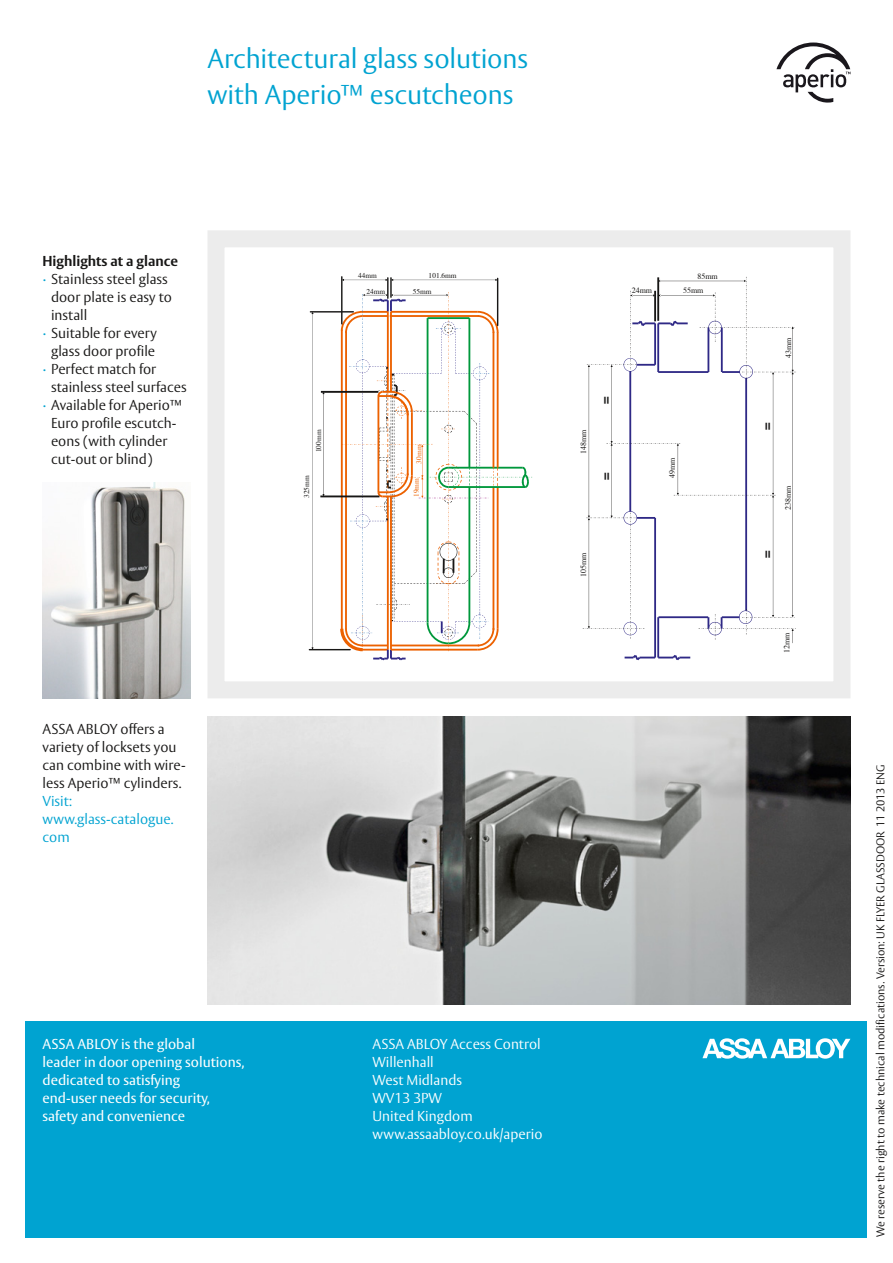
<style>
.page{position:relative;width:893px;height:1263px;background:#fff}
.page>*{position:absolute;margin:0;border:0;box-sizing:border-box;transform-origin:0 0}
.t1{font:300 27px/36px "ASSA Vesta";letter-spacing:-.005em;color:#00a3d1}
.t2{font:300 14.25px/18px "ASSA Vesta";color:#181716}
.t3{font:14.25px/18px "ASSA Vesta";color:#fff}
.t4{font:300 14.25px/18px "ASSA Vesta";color:#fff}
.t5{font:300 14.25px/18px "ASSA Vesta";color:#00a3d1}
.t6{font:700 14.25px "ASSA Vesta";color:#181716}
.t7{font:700 13.2px "Times";color:#181716}
.t8{font:300 11.25px "ASSA Vesta";color:#181716}
.t9{font:7.95px/14.4px "Times";color:#181716}
.t10{font:7.35px "Times";color:#181716}
.t11{font:7.35px "Times";letter-spacing:.005em;color:#ec6100}
.s1{color:#00a3d1}
</style>
<div class="page">
<div style="left:26px;top:1021px;width:841px;height:216px;background:#00a3d1"></div>
<svg style="left:702px;top:1038px;width:148px;height:21px"></svg>
<svg style="left:776px;top:43px;width:74px;height:60px"></svg>
<div style="left:207px;top:230px;width:643px;height:468px;border:17px solid #ececec"></div>
<hr style="left:320px;top:495px;width:59px;height:2px;background:#181716">
<hr style="left:321px;top:391px;width:57px;height:2px;background:#181716">
<svg style="left:322px;top:392px;width:3px;height:104px"></svg>
<hr style="left:341px;top:277px;width:1px;height:47px;background:#181716">
<hr style="left:309px;top:649px;width:41px;height:1px;background:#181716">
<hr style="left:310px;top:311px;width:43px;height:2px;background:#181716">
<svg style="left:311px;top:312px;width:3px;height:337px"></svg>
<svg style="left:339px;top:278px;width:193px;height:383px"></svg>
<hr style="left:657px;top:617px;width:2px;height:40px;background:#2f2986">
<hr style="left:654px;top:518px;width:2px;height:139px;background:#2f2986">
<svg style="left:625px;top:653px;width:65px;height:8px"></svg>
<svg style="left:583px;top:277px;width:213px;height:366px"></svg>
<img style="left:43px;top:482px;width:147px;height:216px">
<img style="left:207px;top:716px;width:643px;height:288px">
<h1 class="t1" style="left:207px;top:42px;width:322px">Architectural glass solutions with Aperio™ escutcheons</h1>
<p class="t6" style="left:43px;top:253px;width:137px">Highlights at a glance</p>
<p class="t2" style="left:43px;top:271px;width:127px"><span class="s1">∙</span> Stainless steel glass</p>
<p class="t2" style="left:51px;top:289px;width:122px">door plate is easy to</p>
<p class="t2" style="left:51px;top:307px;width:38px">install</p>
<p class="t2" style="left:43px;top:325px;width:116px"><span class="s1">∙</span> Suitable for every</p>
<p class="t2" style="left:51px;top:343px;width:106px">glass door profile</p>
<p class="t2" style="left:43px;top:361px;width:115px"><span class="s1">∙</span> Perfect match for</p>
<p class="t2" style="left:51px;top:379px;width:137px">stainless steel surfaces</p>
<p class="t2" style="left:43px;top:397px;width:141px"><span class="s1">∙</span> Available for Aperio™</p>
<p class="t2" style="left:51px;top:415px;width:127px">Euro profile escutch-</p>
<p class="t2" style="left:51px;top:433px;width:118px">eons (with cylinder</p>
<p class="t2" style="left:51px;top:451px;width:103px">cut-out or blind)</p>
<p class="t2" style="left:43px;top:721px;width:145px">ASSA ABLOY offers a variety of locksets you can combine with wire&shy;less Aperio™ cylinders.</p>
<p class="t5" style="left:43px;top:793px;width:132px">Visit: www.glass-catalogue. com</p>
<p class="t10" style="left:358px;top:268px;width:20px">44mm</p>
<p class="t10" style="left:429px;top:268px;width:30px">101.6mm</p>
<p class="t10" style="left:366px;top:285px;width:20px">24mm</p>
<p class="t10" style="left:413px;top:285px;width:20px">55mm</p>
<p class="t9" style="left:632px;top:282px;width:22px">24mm</p>
<p class="t9" style="left:683px;top:268px;width:36px;text-indent:14px">85mm<br>55mm</p>
<p class="t9" style="left:781px;top:358px;width:22px;rotate:-90deg">43mm</p>
<p class="t7" style="left:593px;top:404px;width:9px;rotate:-90deg">=</p>
<p class="t7" style="left:754px;top:430px;width:9px;rotate:-90deg">=</p>
<p class="t9" style="left:576px;top:454px;width:26px;rotate:-90deg">148mm</p>
<p class="t10" style="left:312px;top:452px;width:24px;rotate:-90deg">100mm</p>
<p class="t11" style="left:412px;top:464px;width:20px;rotate:-90deg">30mm</p>
<p class="t9" style="left:664px;top:478px;width:22px;rotate:-90deg">49mm</p>
<p class="t7" style="left:593px;top:480px;width:9px;rotate:-90deg">=</p>
<p class="t10" style="left:300px;top:498px;width:24px;rotate:-90deg">325mm</p>
<p class="t9" style="left:780px;top:510px;width:26px;rotate:-90deg">238mm</p>
<p class="t11" style="left:409px;top:497px;width:20px;rotate:-90deg">19mm</p>
<p class="t9" style="left:576px;top:577px;width:26px;rotate:-90deg">105mm</p>
<p class="t7" style="left:754px;top:558px;width:9px;rotate:-90deg">=</p>
<p class="t9" style="left:779px;top:653px;width:22px;rotate:-90deg">12mm</p>
<p class="t3" style="left:43px;top:1036px;width:203px">ASSA ABLOY is the global<br>leader in door opening solutions, dedicated to satisfying<br>end-user needs for security, safety and convenience</p>
<p class="t4" style="left:372px;top:1036px;width:171px">ASSA ABLOY Access Control<br>Willenhall<br>West Midlands<br>WV13 3PW<br>United Kingdom www.assaabloy.co.uk/aperio</p>
<p class="t8" style="left:874px;top:1237px;width:474px;rotate:-90deg">We reserve the right to make technical modifications. Version: UK FLYER GLASSDOOR 11 2013 ENG</p>
</div>
